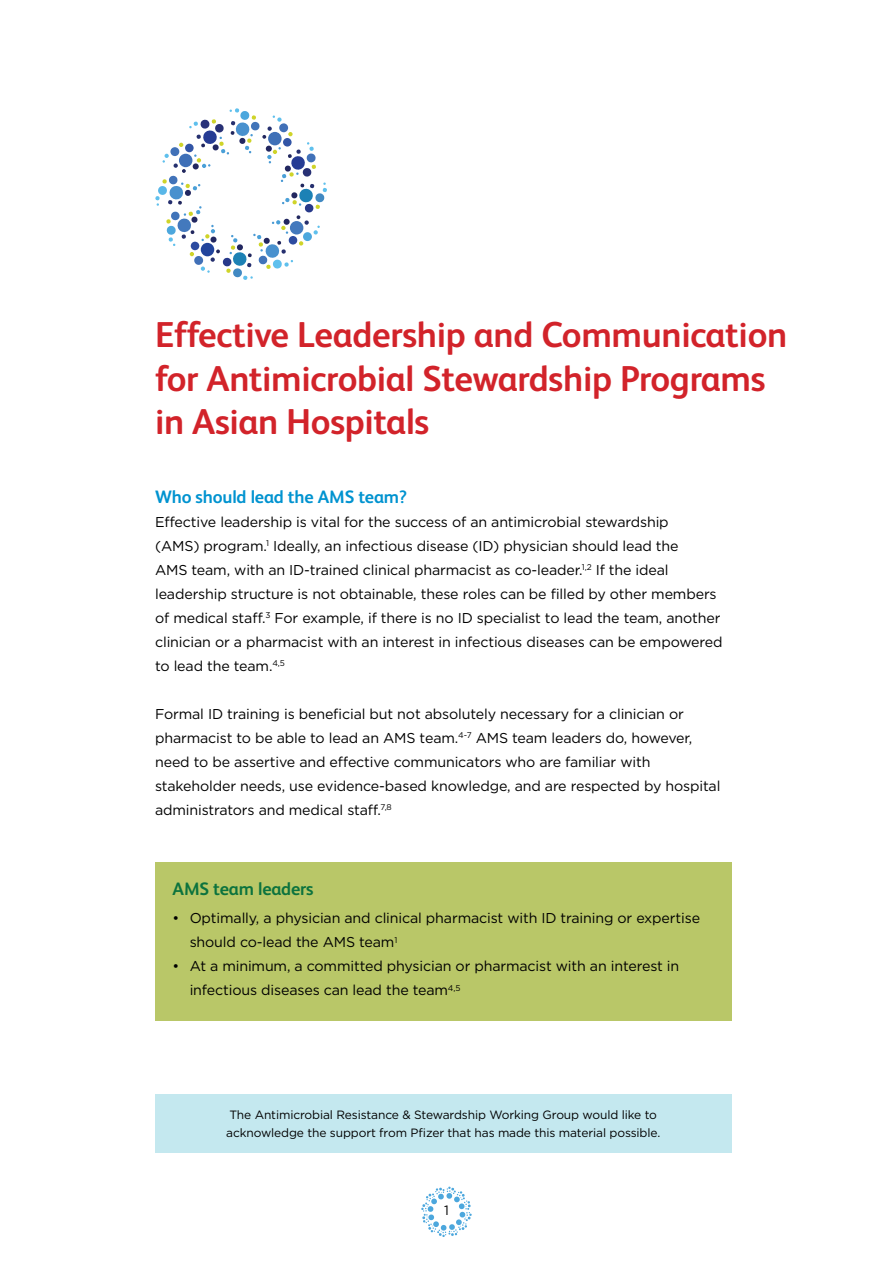
<style>
.page{position:relative;width:893px;height:1263px;background:#fff}
.page>*{position:absolute;margin:0;border:0;box-sizing:border-box;transform-origin:0 0}
.t1{font:700 36px/43.2px "FS Albert";letter-spacing:-.01em;color:#d2232a}
.t2{font:700 18px "FS Albert";letter-spacing:-.01em;color:#0093d0}
.t3{font:700 18px "FS Albert";letter-spacing:-.01em;color:#0c733e}
.t4{font:14.25px/24px "Gotham";letter-spacing:-.01em;color:#000}
.t5{font:13.5px "Gotham";color:#000}
.t6{font:12px/18px "Gotham";letter-spacing:-.01em;color:#000}
</style>
<div class="page">
<svg style="left:421px;top:1186px;width:51px;height:51px"></svg>
<svg style="left:155px;top:108px;width:172px;height:172px"></svg>
<div style="left:155px;top:862px;width:576px;height:158px;background:#b9c768"></div>
<div style="left:155px;top:1094px;width:576px;height:59px;background:#c4e8ef"></div>
<h1 class="t1" style="left:155px;top:312px;width:634px">Effective Leadership and Communication for Antimicrobial Stewardship Programs in Asian Hospitals</h1>
<p class="t2" style="left:155px;top:484px;width:253px">Who should lead the AMS team?</p>
<p class="t4" style="left:155px;top:509px;width:569px">Effective leadership is vital for the success of an antimicrobial stewardship<br>(AMS) program.<sup>1</sup> Ideally, an infectious disease (ID) physician should lead the<br>AMS team, with an ID-trained clinical pharmacist as co-leader.<sup>1,2</sup> If the ideal leadership structure is not obtainable, these roles can be filled by other members of medical staff.<sup>3</sup> For example, if there is no ID specialist to lead the team, another clinician or a pharmacist with an interest in infectious diseases can be empowered to lead the team.<sup>4,5</sup></p>
<p class="t4" style="left:155px;top:701px;width:567px">Formal ID training is beneficial but not absolutely necessary for a clinician or pharmacist to be able to lead an AMS team.<sup>4-7</sup> AMS team leaders do, however, need to be assertive and effective communicators who are familiar with stakeholder needs, use evidence-based knowledge, and are respected by hospital administrators and medical staff.<sup>7,8</sup></p>
<p class="t3" style="left:173px;top:877px;width:143px">AMS team leaders</p>
<p class="t4" style="left:190px;top:906px;width:512px;text-indent:-17px">• Optimally, a physician and clinical pharmacist with ID training or expertise should co-lead the AMS team<sup>1</sup></p>
<p class="t4" style="left:190px;top:954px;width:491px;text-indent:-17px">• At a minimum, a committed physician or pharmacist with an interest in infectious diseases can lead the team<sup>4,5</sup></p>
<p class="t6" style="left:226px;top:1105px;width:436px">The Antimicrobial Resistance &amp; Stewardship Working Group would like to acknowledge the support from Pfizer that has made this material possible.</p>
<p class="t5" style="left:444px;top:1202px;width:6px">1</p>
</div>
